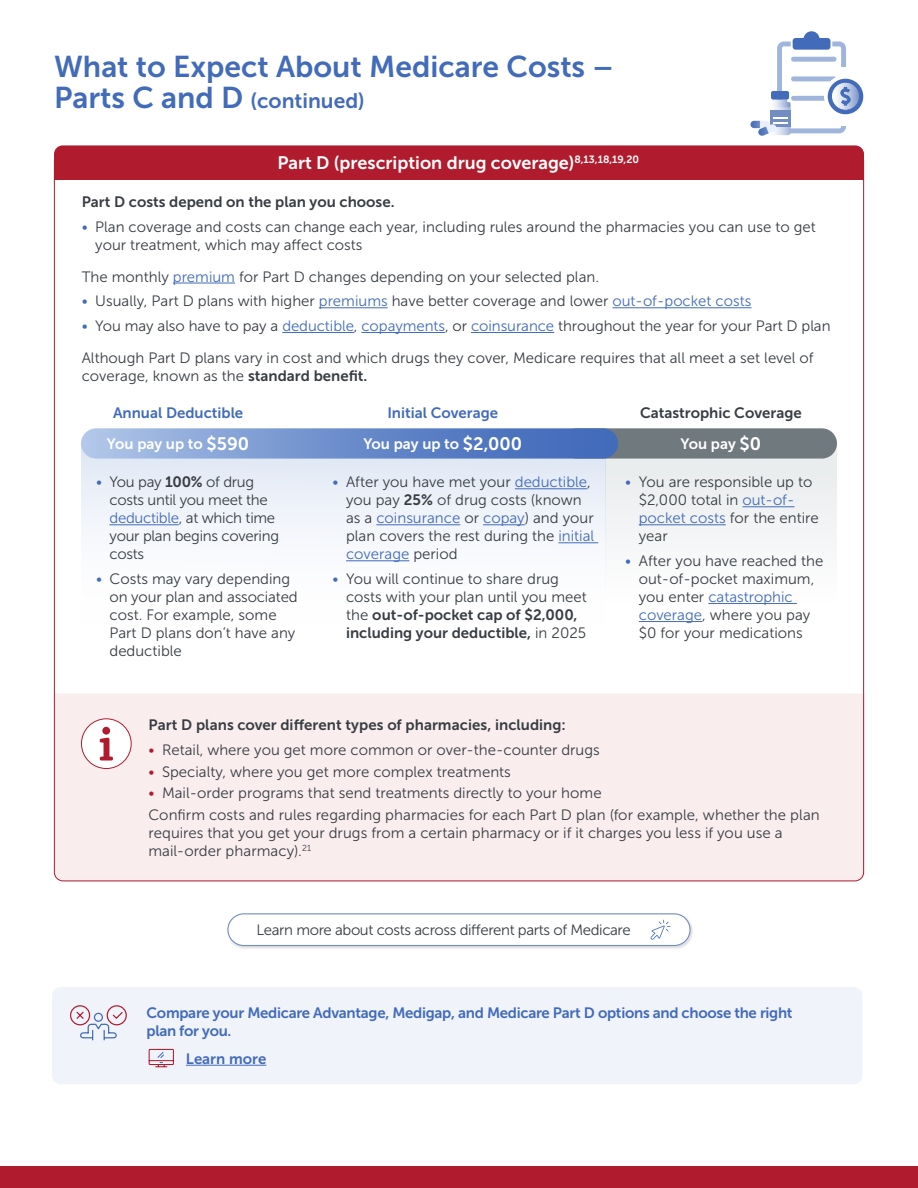
<style>
.page{position:relative;width:918px;height:1188px;background:#fff}
.page>*{position:absolute;margin:0;border:0;box-sizing:border-box;transform-origin:0 0}
.t1{font:30px "Museo Sans 700";color:#426bba}
.t2{font:21px "Museo Sans 700";color:#426bba}
.t3{font:18px "Museo Sans 700";color:#fff}
.t4{font:15px/18px "Museo Sans 300";color:#373d42}
.t5{font:15px/18px "Museo Sans 700";color:#373d42}
.t6{font:15px/18px "Museo Sans 700";letter-spacing:-.02em;color:#426bba}
.t7{font:15px/18px "Museo Sans 300";letter-spacing:-.02em;color:#373d42}
.t8{font:15px "Museo Sans 300";letter-spacing:-.025em;color:#373d42}
.t9{font:15px "Museo Sans 700";color:#426bba}
.t10{font:15px "Museo Sans 700";color:#fff}
.s1{font-size:30px}
.s2{color:#426bba}
.s3{font-family:"Museo Sans 700"}
.s4{font-size:18px}
.s5{font-family:"Museo Sans 300"}
.s6{color:#b01c2e}
</style>
<div class="page">
<div style="left:0;top:1166px;width:918px;height:22px;background:#b01c2e"></div>
<div style="left:227px;top:913px;width:467px;height:37px;background:#000;opacity:.13"></div>
<div style="left:228px;top:914px;width:462px;height:32px;background:#fff;border-radius:16px"></div>
<div style="left:227px;top:913px;width:464px;height:33px;border:1px solid #738dc3;border-radius:16px"></div>
<svg style="left:651px;top:920px;width:19px;height:20px"></svg>
<div style="left:605px;top:444px;width:232px;height:159px;background:#f3f4f5"></div>
<hr style="left:742px;top:506px;width:52px;height:1px;background:#426bba">
<hr style="left:639px;top:524px;width:87px;height:1px;background:#426bba">
<hr style="left:708px;top:603px;width:89px;height:1px;background:#426bba">
<hr style="left:639px;top:621px;width:63px;height:1px;background:#426bba">
<div style="left:81px;top:443px;width:524px;height:183px;background:linear-gradient(to bottom,#e0e8f5,#fff)"></div>
<div style="left:562px;top:428px;width:275px;height:31px;background:#70797e;border-radius:15px"></div>
<div style="left:81px;top:428px;width:537px;height:31px;background:linear-gradient(to right,#aac1e6,#3560b4);border-radius:15px"></div>
<hr style="left:515px;top:488px;width:72px;height:1px;background:#426bba">
<hr style="left:376px;top:524px;width:84px;height:1px;background:#426bba">
<hr style="left:483px;top:524px;width:42px;height:1px;background:#426bba">
<hr style="left:558px;top:542px;width:40px;height:1px;background:#426bba">
<hr style="left:346px;top:560px;width:63px;height:1px;background:#426bba">
<hr style="left:110px;top:524px;width:69px;height:1px;background:#426bba">
<div style="left:52px;top:987px;width:810px;height:97px;background:#f0f3f9;border-radius:9px"></div>
<svg style="left:70px;top:1005px;width:57px;height:36px"></svg>
<div style="left:54px;top:694px;width:810px;height:187px;background:#f9edee"></div>
<div style="left:81px;top:719px;width:50px;height:50px;background:#fff;border-radius:50%"></div>
<div style="left:81px;top:718px;width:51px;height:51px;border:1px solid #b01c2e;border-radius:50%"></div>
<svg style="left:99px;top:738px;width:14px;height:49px"></svg>
<div style="left:102px;top:727px;width:8px;height:8px;background:#b01c2e;border-radius:50%"></div>
<svg style="left:824px;top:75px;width:42px;height:42px"></svg>
<div style="left:828px;top:79px;width:35px;height:35px;background:#426bba;border-radius:50%"></div>
<svg style="left:751px;top:31px;width:109px;height:105px"></svg>
<div style="left:54px;top:145px;width:810px;height:35px;background:#b01c2e"></div>
<hr style="left:186px;top:1065px;width:80px;height:1px;background:#426bba">
<svg style="left:148px;top:1048px;width:26px;height:20px"></svg>
<hr style="left:173px;top:283px;width:62px;height:1px;background:#426bba">
<hr style="left:319px;top:307px;width:69px;height:1px;background:#426bba">
<hr style="left:612px;top:307px;width:140px;height:1px;background:#426bba">
<hr style="left:282px;top:332px;width:72px;height:1px;background:#426bba">
<hr style="left:361px;top:332px;width:84px;height:1px;background:#426bba">
<hr style="left:471px;top:332px;width:83px;height:1px;background:#426bba">
<h1 class="t1" style="left:54px;top:49px;width:561px">What to Expect About Medicare Costs –</h1>
<h2 class="t2" style="left:54px;top:89px;width:312px"><span class="s1">Parts C and D</span> (continued)</h2>
<p class="t3" style="left:277px;top:153px;width:363px">Part D (prescription drug coverage)<sup>8,13,18,19,20</sup></p>
<p class="t5" style="left:82px;top:193px;width:314px">Part D costs depend on the plan you choose.</p>
<p class="t4" style="left:95px;top:218px;width:722px;text-indent:-14px"><span class="s2">•</span> Plan coverage and costs can change each year, including rules around the pharmacies you can use to get your treatment, which may affect costs</p>
<p class="t4" style="left:82px;top:267px;width:519px">The monthly <span class="s2">premium</span> for Part D changes depending on your selected plan.</p>
<p class="t4" style="left:82px;top:292px;width:671px"><span class="s2">•</span> Usually, Part D plans with higher <span class="s2">premiums</span> have better coverage and lower <span class="s2">out-of-pocket costs</span></p>
<p class="t4" style="left:82px;top:310px;width:750px;line-height:31.5px"><span class="s2">•</span> You may also have to pay a <span class="s2">deductible</span>, <span class="s2">copayments</span>, or <span class="s2">coinsurance</span> throughout the year for your Part D plan<br>Although Part D plans vary in cost and which drugs they cover, Medicare requires that all meet a set level of</p>
<p class="t4" style="left:82px;top:366px;width:287px">coverage, known as the <span class="s3">standard benefit.</span></p>
<p class="t9" style="left:113px;top:405px;width:132px">Annual Deductible</p>
<p class="t9" style="left:387px;top:405px;width:112px">Initial Coverage</p>
<p class="t5" style="left:640px;top:404px;width:163px">Catastrophic Coverage</p>
<p class="t10" style="left:107px;top:435px;width:144px">You pay up to <span class="s4">$590</span></p>
<p class="t10" style="left:363px;top:435px;width:160px">You pay up to <span class="s4">$2,000</span></p>
<p class="t10" style="left:681px;top:435px;width:82px">You pay <span class="s4">$0</span></p>
<p class="t4" style="left:346px;top:473px;width:250px;text-indent:-14px"><span class="s2">•</span> After you have met your <span class="s2">deductible</span>, you pay <span class="s3">25%</span> of drug costs (known as a <span class="s2">coinsurance</span> or <span class="s2">copay</span>) and your plan covers the rest during the <span class="s2">initial coverage</span> period</p>
<p class="t4" style="left:346px;top:570px;width:242px;text-indent:-14px"><span class="s2">•</span> You will continue to share drug costs with your plan until you meet</p>
<p class="t5" style="left:346px;top:606px;width:242px"><span class="s5">the</span> out-of-pocket cap of $2,000, including your deductible, <span class="s5">in 2025</span></p>
<p class="t7" style="left:110px;top:473px;width:171px;text-indent:-14px"><span class="s2">•</span> You pay <span class="s3">100%</span> of drug costs until you meet the <span class="s2">deductible</span>, at which time your plan begins covering costs</p>
<p class="t4" style="left:110px;top:570px;width:190px;text-indent:-14px"><span class="s2">•</span> Costs may vary depending on your plan and associated cost. For example, some<br>Part D plans don’t have any deductible</p>
<p class="t4" style="left:639px;top:473px;width:182px;text-indent:-14px"><span class="s2">•</span> You are responsible up to $2,000 total in <span class="s2">out-of&shy;pocket costs</span> for the entire year</p>
<p class="t4" style="left:639px;top:552px;width:186px;text-indent:-14px"><span class="s2">•</span> After you have reached the out-of-pocket maximum, you enter <span class="s2">catastrophic coverage</span>, where you pay $0 for your medications</p>
<p class="t5" style="left:148px;top:716px;width:419px">Part D plans cover different types of pharmacies, including:</p>
<p class="t4" style="left:148px;top:741px;width:453px"><span class="s6">•</span> Retail, where you get more common or over-the-counter drugs</p>
<p class="t4" style="left:148px;top:763px;width:364px"><span class="s6">•</span> Specialty, where you get more complex treatments</p>
<p class="t4" style="left:148px;top:782px;width:673px;line-height:21.5px"><span class="s6">•</span> Mail-order programs that send treatments directly to your home<br>Confirm costs and rules regarding pharmacies for each Part D plan (for example, whether the plan</p>
<p class="t4" style="left:148px;top:824px;width:636px">requires that you get your drugs from a certain pharmacy or if it charges you less if you use a mail-order pharmacy).<sup>21</sup></p>
<p class="t8" style="left:256px;top:922px;width:376px">Learn more about costs across different parts of Medicare</p>
<p class="t6" style="left:147px;top:1004px;width:648px">Compare your Medicare Advantage, Medigap, and Medicare Part D options and choose the right plan for you.</p>
<p class="t9" style="left:186px;top:1050px;width:82px">Learn more</p>
</div>
